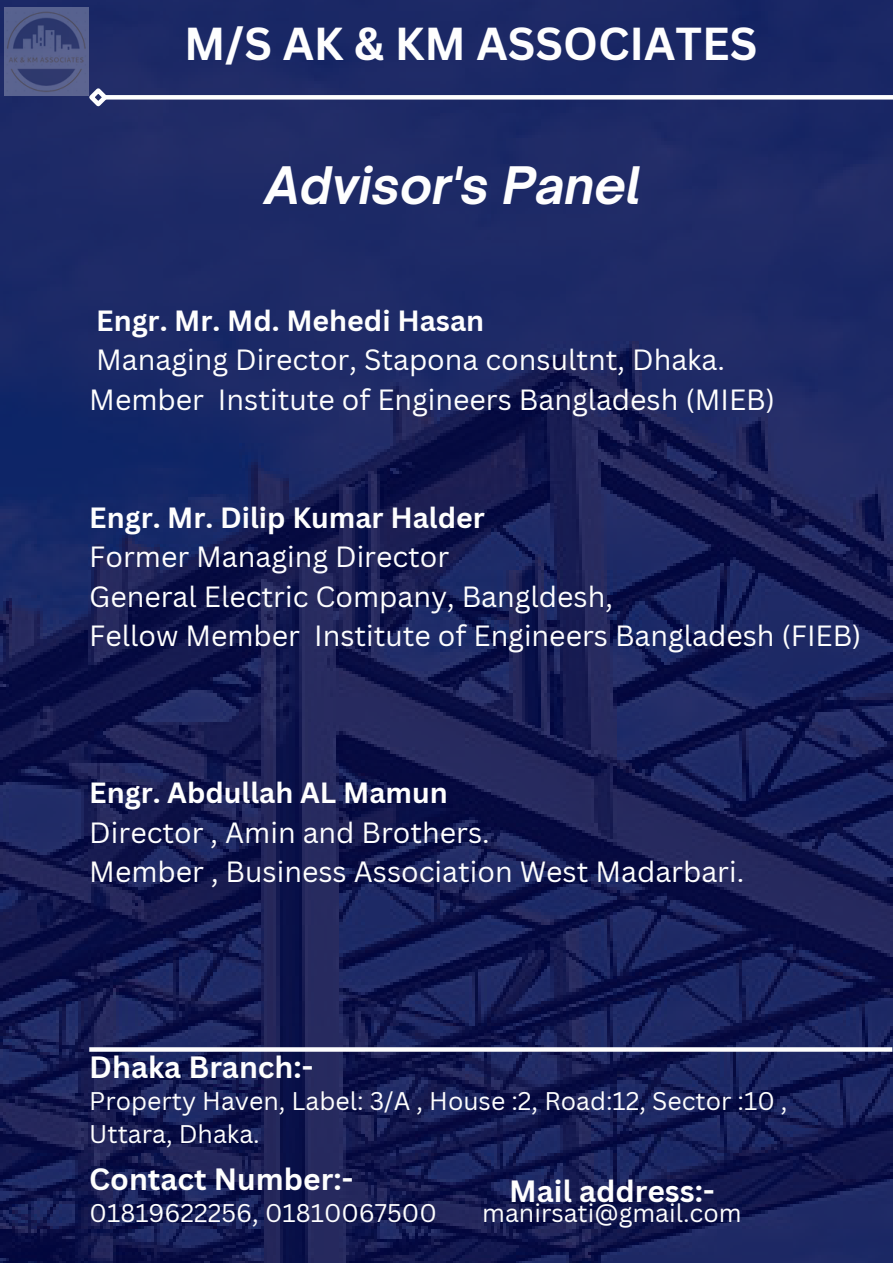
<style>
.page{position:relative;width:893px;height:1264px;background:#fff}
.page>*{position:absolute;margin:0;border:0;box-sizing:border-box;transform-origin:0 0}
.t1{font:italic 700 49.5px "Open Sauce One";color:#fefefe}
.t2{font:700 45px "Canva Sans";color:#fefefe}
.t3{font:700 30px "Canva Sans";color:#fefefe}
.t4{font:28.5px/39.3px "Canva Sans";color:#fefefe}
.t5{font:700 28.5px "Canva Sans";color:#fefefe}
.t6{font:24.9px/33.8px "Canva Sans";color:#fefefe}
</style>
<div class="page">
<img style="left:0;top:0;width:892px;height:1262px">
<img style="left:5px;top:8px;width:84px;height:87px">
<div style="left:104px;top:95px;width:788px;height:5px;background:#fefefe"></div>
<svg style="left:85px;top:84px;width:26px;height:26px"></svg>
<svg style="left:89px;top:1047px;width:803px;height:4px"></svg>
<h2 class="t2" style="left:184px;top:12px;width:574px">M/S AK &amp; KM ASSOCIATES</h2>
<h1 class="t1" style="left:265px;top:154px;width:378px">Advisor's Panel</h1>
<p class="t5" style="left:96px;top:300px;width:389px">Engr. Mr. Md. Mehedi Hasan</p>
<p class="t4" style="left:89px;top:340px;width:687px">Managing Director, Stapona consultnt, Dhaka.<br>Member Institute of Engineers Bangladesh (MIEB)</p>
<p class="t5" style="left:89px;top:497px;width:397px">Engr. Mr. Dilip Kumar Halder</p>
<p class="t4" style="left:89px;top:536px;width:773px">Former Managing Director<br>General Electric Company, Bangldesh,<br>Fellow Member Institute of Engineers Bangladesh (FIEB)</p>
<p class="t5" style="left:89px;top:773px;width:360px">Engr. Abdullah AL Mamun</p>
<p class="t4" style="left:89px;top:812px;width:656px">Director , Amin and Brothers.<br>Member , Business Association West Madarbari.</p>
<p class="t3" style="left:89px;top:1045px;width:225px">Dhaka Branch:-</p>
<p class="t6" style="left:89px;top:1083px;width:699px">Property Haven, Label: 3/A , House :2, Road:12, Sector :10 ,<br>Uttara, Dhaka.</p>
<p class="t3" style="left:89px;top:1158px;width:265px">Contact Number:-</p>
<p class="t6" style="left:90px;top:1195px;width:349px">01819622256, 01810067500</p>
<p class="t3" style="left:509px;top:1169px;width:207px">Mail address:-</p>
<p class="t6" style="left:482px;top:1195px;width:261px">manirsati@gmail.com</p>
</div>
